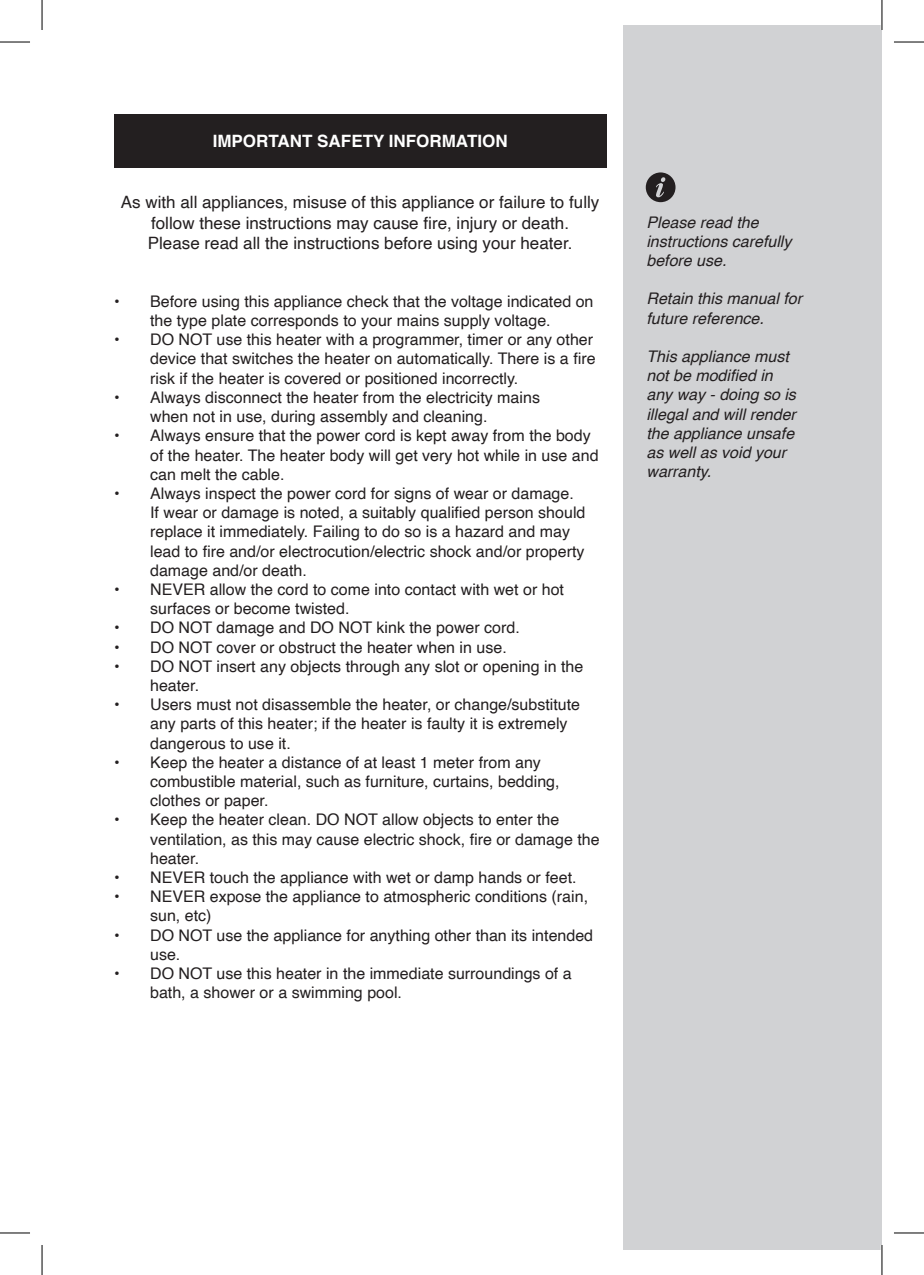
<style>
.page{position:relative;width:924px;height:1275px;background:#fff}
.page>*{position:absolute;margin:0;border:0;box-sizing:border-box;transform-origin:0 0}
.t1{font:17px/20.4px "Helvetica";color:#231f20;text-align:center}
.t2{font:700 17px "Helvetica";color:#fff}
.t3{font:16px/19.2px "Helvetica";color:#231f20}
.t4{font:italic 16px/19.2px "Helvetica";color:#231f20}
</style>
<div class="page">
<div style="left:623px;top:25px;width:258px;height:1225px;background:#d1d2d4"></div>
<div style="left:114px;top:114px;width:492px;height:54px;background:#231f20"></div>
<svg style="left:645px;top:172px;width:30px;height:30px"></svg>
<hr style="left:880px;top:0;width:2px;height:30px;background:#fff">
<hr style="left:880px;top:1245px;width:2px;height:30px;background:#fff">
<hr style="left:0;top:42px;width:30px;height:1px;background:#000">
<hr style="left:893px;top:42px;width:30px;height:1px;background:#000">
<hr style="left:0;top:1232px;width:30px;height:1px;background:#000">
<hr style="left:893px;top:1232px;width:30px;height:1px;background:#000">
<hr style="left:42px;top:0;width:1px;height:30px;background:#000">
<hr style="left:42px;top:1245px;width:1px;height:30px;background:#000">
<hr style="left:881px;top:0;width:1px;height:30px;background:#000">
<hr style="left:881px;top:1245px;width:1px;height:30px;background:#000">
<p class="t2" style="left:212px;top:127px;width:296px">IMPORTANT SAFETY INFORMATION</p>
<p class="t1" style="left:121px;top:193px;width:480px">As with all appliances, misuse of this appliance or failure to fully follow these instructions may cause fire, injury or death.</p>
<p class="t1" style="left:148px;top:234px;width:426px">Please read all the instructions before using your heater.</p>
<p class="t3" style="left:114px;top:292px;width:480px;text-align:center">• Before using this appliance check that the voltage indicated on the type plate corresponds to your mains supply voltage.</p>
<p class="t3" style="left:150px;top:330px;width:446px;text-indent:-36px">• DO NOT use this heater with a programmer, timer or any other device that switches the heater on automatically. There is a fire risk if the heater is covered or positioned incorrectly.</p>
<p class="t3" style="left:150px;top:388px;width:391px;text-indent:-36px">• Always disconnect the heater from the electricity mains when not in use, during assembly and cleaning.</p>
<p class="t3" style="left:150px;top:426px;width:449px;text-indent:-36px">• Always ensure that the power cord is kept away from the body of the heater. The heater body will get very hot while in use and can melt the cable.</p>
<p class="t3" style="left:150px;top:484px;width:436px;text-indent:-36px">• Always inspect the power cord for signs of wear or damage.<br>If wear or damage is noted, a suitably qualified person should replace it immediately. Failing to do so is a hazard and may lead to fire and/or electrocution/electric shock and/or property damage and/or death.</p>
<p class="t3" style="left:150px;top:580px;width:415px;text-indent:-36px">• NEVER allow the cord to come into contact with wet or hot surfaces or become twisted.</p>
<p class="t3" style="left:114px;top:618px;width:407px">• DO NOT damage and DO NOT kink the power cord.</p>
<p class="t3" style="left:114px;top:638px;width:394px">• DO NOT cover or obstruct the heater when in use.</p>
<p class="t3" style="left:150px;top:657px;width:434px;text-indent:-36px">• DO NOT insert any objects through any slot or opening in the heater.</p>
<p class="t3" style="left:150px;top:695px;width:431px;text-indent:-36px">• Users must not disassemble the heater, or change/substitute any parts of this heater; if the heater is faulty it is extremely dangerous to use it.</p>
<p class="t3" style="left:150px;top:753px;width:411px;text-indent:-36px">• Keep the heater a distance of at least 1 meter from any combustible material, such as furniture, curtains, bedding, clothes or paper.</p>
<p class="t3" style="left:150px;top:810px;width:451px;text-indent:-36px">• Keep the heater clean. DO NOT allow objects to enter the ventilation, as this may cause electric shock, fire or damage the heater.</p>
<p class="t3" style="left:114px;top:868px;width:463px">• NEVER touch the appliance with wet or damp hands or feet.</p>
<p class="t3" style="left:150px;top:887px;width:439px;text-indent:-36px">• NEVER expose the appliance to atmospheric conditions (rain, sun, etc)</p>
<p class="t3" style="left:150px;top:926px;width:444px;text-indent:-36px">• DO NOT use the appliance for anything other than its intended use.</p>
<p class="t3" style="left:150px;top:964px;width:423px;text-indent:-36px">• DO NOT use this heater in the immediate surroundings of a bath, a shower or a swimming pool.</p>
<p class="t4" style="left:646px;top:213px;width:146px">Please read the instructions carefully before use.</p>
<p class="t4" style="left:646px;top:289px;width:157px">Retain this manual for future reference.</p>
<p class="t4" style="left:646px;top:347px;width:151px">This appliance must not be modified in any way - doing so is illegal and will render the appliance unsafe as well as void your warranty.</p>
</div>
